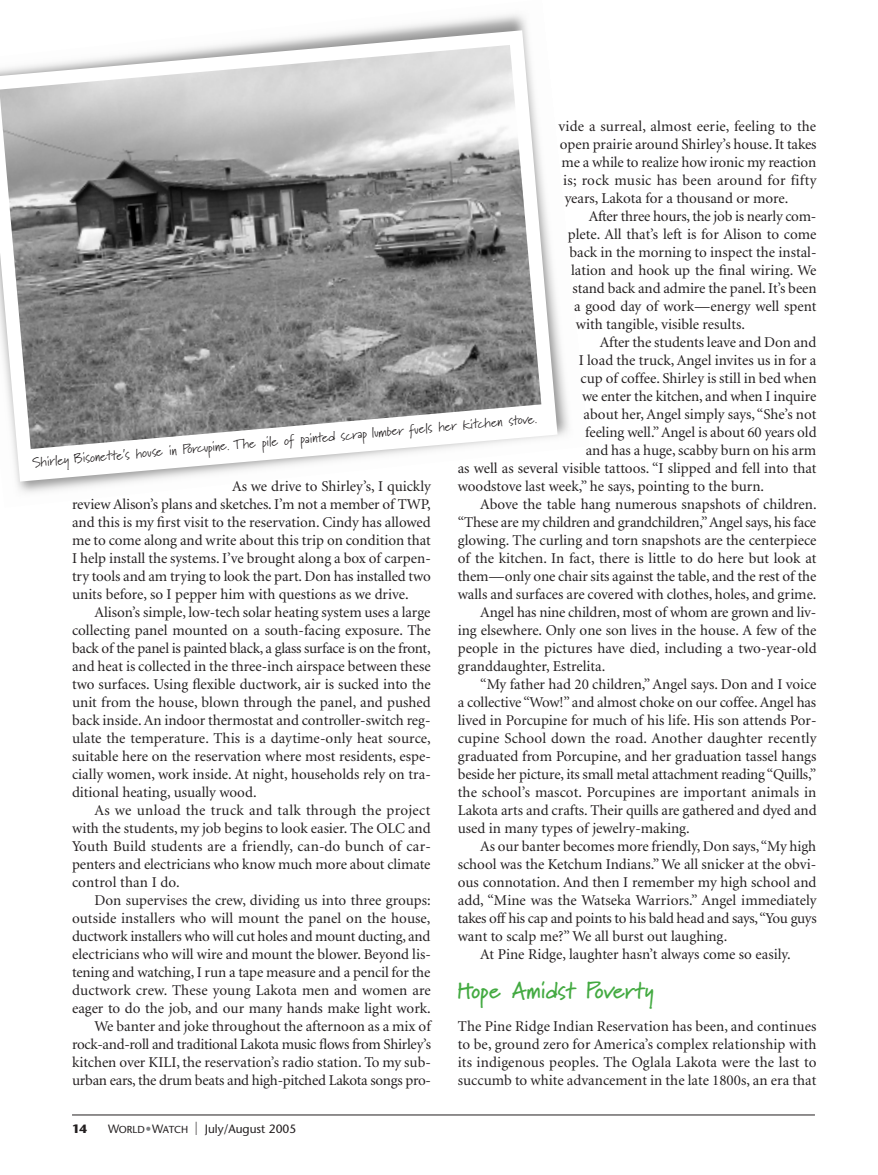
<style>
.page{position:relative;width:878px;height:1175px;background:#fff}
.page>*{position:absolute;margin:0;border:0;box-sizing:border-box;transform-origin:0 0}
.t1{font:700 22.5px "Marydale";color:#44aa42}
.t2{font:15px/18px "Minion";color:#231f20;text-align:justify}
.t3{font:15px "Minion";letter-spacing:-.02em;color:#231f20}
.t4{font:15px "Minion";letter-spacing:.02em;color:#231f20}
.t5{font:13.5px "Marydale";color:#231f20}
.t6{font:12px "Stone Sans";color:#231f20}
.t7{font:700 12px "Stone Sans";color:#231f20}
.s1{font-size:10.2px}
.s2{color:#808285}
.s3{font-size:18px}
</style>
<div class="page">
<img style="left:17px;top:14px;width:552px;height:479px">
<hr style="left:72px;top:1114px;width:742px;height:1px;background:#231f20">
<svg style="left:13px;top:30px;width:544px;height:451px"></svg>
<img style="left:0;top:45px;width:541px;height:404px">
<p class="t2" style="left:558px;top:118px;width:259px">vide a surreal, almost eerie, feeling to the</p>
<p class="t2" style="left:560px;top:136px;width:258px">open prairie around Shirley’s house. It takes</p>
<p class="t2" style="left:561px;top:154px;width:256px">me a while to realize how ironic my reaction</p>
<p class="t4" style="left:563px;top:174px;width:255px">is; rock music has been around for fifty</p>
<p class="t2" style="left:564px;top:190px;width:225px">years, Lakota for a thousand or more.</p>
<p class="t2" style="left:588px;top:208px;width:229px">After three hours, the job is nearly com-</p>
<p class="t2" style="left:568px;top:226px;width:250px">plete. All that’s left is for Alison to come</p>
<p class="t2" style="left:569px;top:244px;width:248px">back in the morning to inspect the instal-</p>
<p class="t2" style="left:571px;top:262px;width:247px">lation and hook up the final wiring. We</p>
<p class="t2" style="left:572px;top:280px;width:245px">stand back and admire the panel. It’s been</p>
<p class="t2" style="left:574px;top:298px;width:244px">a good day of work—energy well spent</p>
<p class="t2" style="left:575px;top:316px;width:171px">with tangible, visible results.</p>
<p class="t2" style="left:599px;top:334px;width:218px">After the students leave and Don and</p>
<p class="t2" style="left:579px;top:352px;width:239px">I load the truck, Angel invites us in for a</p>
<p class="t2" style="left:580px;top:370px;width:238px">cup of coffee. Shirley is still in bed when</p>
<p class="t2" style="left:582px;top:388px;width:236px">we enter the kitchen, and when I inquire</p>
<p class="t2" style="left:583px;top:406px;width:234px">about her, Angel simply says, “She’s not</p>
<p class="t2" style="left:585px;top:424px;width:233px">feeling well.”Angel is about 60 years old</p>
<p class="t2" style="left:585px;top:442px;width:232px">and has a huge, scabby burn on his arm</p>
<p class="t2" style="left:458px;top:460px;width:360px">as well as several visible tattoos. “I slipped and fell into that</p>
<p class="t2" style="left:458px;top:478px;width:308px">woodstove last week,” he says, pointing to the burn.</p>
<p class="t2" style="left:480px;top:496px;width:338px">Above the table hang numerous snapshots of children.</p>
<p class="t2" style="left:458px;top:514px;width:360px">“These are my children and grandchildren,”Angel says, his face</p>
<p class="t2" style="left:458px;top:532px;width:360px">glowing. The curling and torn snapshots are the centerpiece</p>
<p class="t2" style="left:458px;top:550px;width:360px">of the kitchen. In fact, there is little to do here but look at</p>
<p class="t2" style="left:458px;top:568px;width:360px">them—only one chair sits against the table, and the rest of the</p>
<p class="t2" style="left:458px;top:586px;width:360px">walls and surfaces are covered with clothes, holes, and grime.</p>
<p class="t2" style="left:480px;top:604px;width:337px">Angel has nine children, most of whom are grown and liv-</p>
<p class="t2" style="left:458px;top:622px;width:360px">ing elsewhere. Only one son lives in the house. A few of the</p>
<p class="t2" style="left:458px;top:640px;width:360px">people in the pictures have died, including a two-year-old</p>
<p class="t2" style="left:458px;top:658px;width:149px">granddaughter, Estrelita.</p>
<p class="t2" style="left:480px;top:676px;width:338px">“My father had 20 children,”Angel says. Don and I voice</p>
<p class="t2" style="left:458px;top:694px;width:360px">a collective “Wow!” and almost choke on our coffee. Angel has</p>
<p class="t2" style="left:458px;top:712px;width:360px">lived in Porcupine for much of his life. His son attends Por-</p>
<p class="t2" style="left:458px;top:730px;width:360px">cupine School down the road. Another daughter recently</p>
<p class="t2" style="left:458px;top:748px;width:360px">graduated from Porcupine, and her graduation tassel hangs</p>
<p class="t2" style="left:458px;top:766px;width:360px">beside her picture, its small metal attachment reading “Quills,”</p>
<p class="t2" style="left:458px;top:784px;width:360px">the school’s mascot. Porcupines are important animals in</p>
<p class="t2" style="left:458px;top:802px;width:360px">Lakota arts and crafts. Their quills are gathered and dyed and</p>
<p class="t2" style="left:458px;top:820px;width:234px">used in many types of jewelry-making.</p>
<p class="t2" style="left:480px;top:838px;width:337px">As our banter becomes more friendly, Don says,“My high</p>
<p class="t2" style="left:458px;top:856px;width:360px">school was the Ketchum Indians.” We all snicker at the obvi-</p>
<p class="t2" style="left:458px;top:874px;width:360px">ous connotation. And then I remember my high school and</p>
<p class="t2" style="left:458px;top:892px;width:360px">add, “Mine was the Watseka Warriors.” Angel immediately</p>
<p class="t3" style="left:458px;top:912px;width:360px">takes off his cap and points to his bald head and says,“You guys</p>
<p class="t2" style="left:458px;top:928px;width:271px">want to scalp me?” We all burst out laughing.</p>
<p class="t2" style="left:480px;top:946px;width:312px">At Pine Ridge, laughter hasn’t always come so easily.</p>
<h1 class="t1" style="left:458px;top:977px;width:197px">Hope Amidst Poverty</h1>
<p class="t2" style="left:458px;top:1018px;width:360px">The Pine Ridge Indian Reservation has been, and continues to be, ground zero for America’s complex relationship with its indigenous peoples. The Oglala Lakota were the last to succumb to white advancement in the late 1800s, an era that</p>
<p class="t5" style="left:32px;top:454px;width:508px;rotate:-5deg">Shirley Bisonette’s house in Porcupine. The pile of painted scrap lumber fuels her kitchen stove.</p>
<p class="t2" style="left:72px;top:478px;width:360px;text-indent:160px">As we drive to Shirley’s, I quickly review Alison’s plans and sketches. I’m not a member of TWP, and this is my first visit to the reservation. Cindy has allowed me to come along and write about this trip on condition that I help install the systems. I’ve brought along a box of carpen&shy;try tools and am trying to look the part. Don has installed two units before, so I pepper him with questions as we drive.</p>
<p class="t2" style="left:72px;top:604px;width:360px;text-indent:22px">Alison’s simple, low-tech solar heating system uses a large collecting panel mounted on a south-facing exposure. The back of the panel is painted black, a glass surface is on the front, and heat is collected in the three-inch airspace between these two surfaces. Using flexible ductwork, air is sucked into the unit from the house, blown through the panel, and pushed back inside. An indoor thermostat and controller-switch reg&shy;ulate the temperature. This is a daytime-only heat source, suitable here on the reservation where most residents, espe&shy;cially women, work inside. At night, households rely on tra&shy;ditional heating, usually wood.</p>
<p class="t2" style="left:72px;top:802px;width:360px;text-indent:22px">As we unload the truck and talk through the project with the students, my job begins to look easier. The OLC and Youth Build students are a friendly, can-do bunch of car&shy;penters and electricians who know much more about climate control than I do.</p>
<p class="t2" style="left:72px;top:892px;width:360px;text-align:right">Don supervises the crew, dividing us into three groups: outside installers who will mount the panel on the house, ductwork installers who will cut holes and mount ducting, and electricians who will wire and mount the blower. Beyond lis&shy;tening and watching, I run a tape measure and a pencil for the ductwork crew. These young Lakota men and women are eager to do the job, and our many hands make light work.<br>We banter and joke throughout the afternoon as a mix of rock-and-roll and traditional Lakota music flows from Shirley’s kitchen over KILI, the reservation’s radio station. To my sub&shy;urban ears, the drum beats and high-pitched Lakota songs pro-</p>
<p class="t7" style="left:72px;top:1123px;width:17px">14</p>
<p class="t6" style="left:108px;top:1123px;width:190px">W<span class="s1">ORLD</span><span class="s2">•</span>W<span class="s1">ATCH</span> <span class="s3">|</span> July/August 2005</p>
</div>
